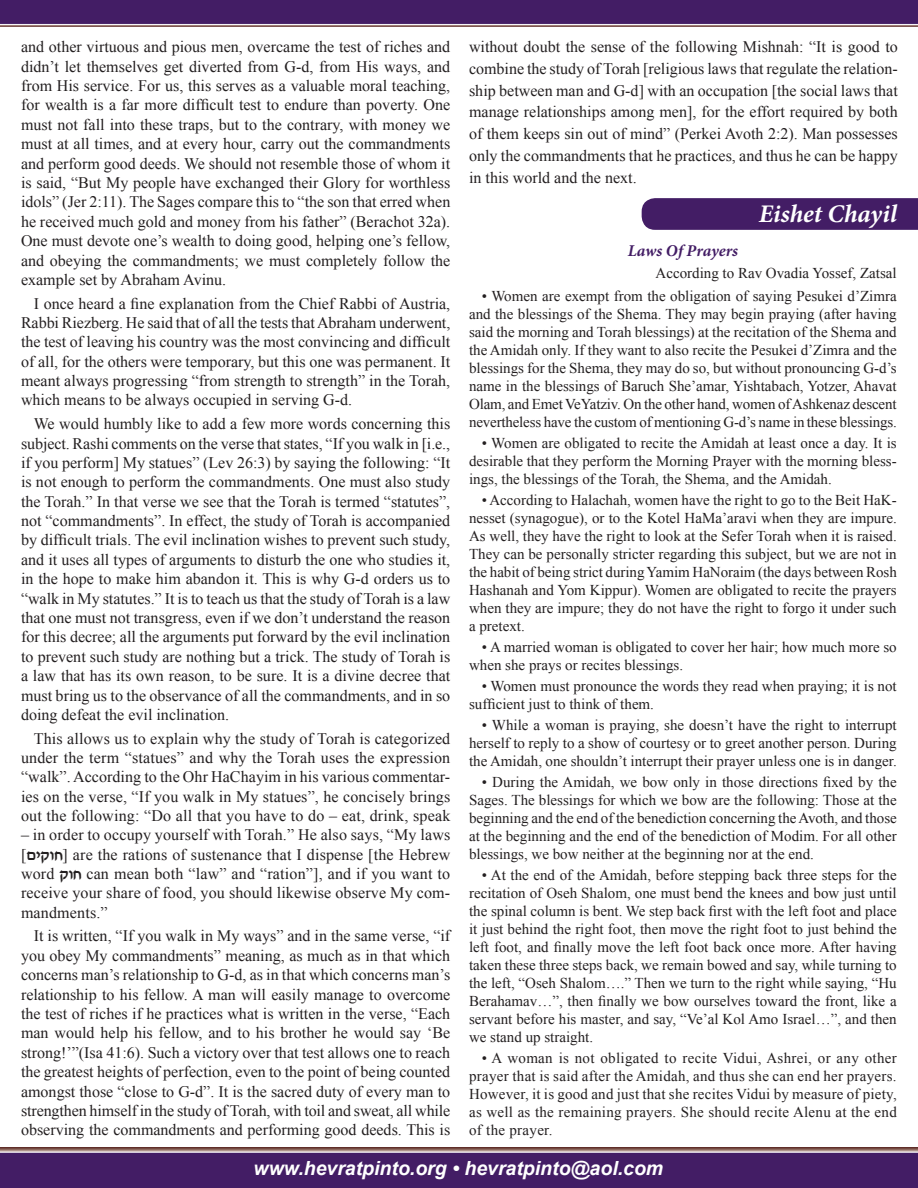
<style>
.page{position:relative;width:918px;height:1188px;background:#fff}
.page>*{position:absolute;margin:0;border:0;box-sizing:border-box;transform-origin:0 0}
.t1{font:italic 700 25.35px "Minion Pro";letter-spacing:-.005em;color:#fff}
.t2{font:italic 700 19.5px "Arial";color:#fff}
.t3{font:italic 700 16.5px "Minion Pro";color:#431d65}
.t4{font:16.05px/19.4px "Times New Roman";color:#231f20;text-align:justify}
.t5{font:15px/18px "Times New Roman";color:#231f20;text-align:justify}
.s1{font-family:"David D Bold"}
</style>
<div class="page">
<svg style="left:0;top:1147px;width:918px;height:41px;background:#502b68"></svg>
<svg style="left:0;top:0;width:918px;height:27px;background:#4f2b6a"></svg>
<svg style="left:642px;top:198px;width:276px;height:32px;background:#462067"></svg>
<p class="t4" style="left:21px;top:37px;width:431px">and other virtuous and pious men, overcame the test of riches and didn’t let themselves get diverted from G-d, from His ways, and from His service. For us, this serves as a valuable moral teaching, for wealth is a far more difficult test to endure than poverty. One must not fall into these traps, but to the contrary, with money we must at all times, and at every hour, carry out the commandments and perform good deeds. We should not resemble those of whom it is said, “But My people have exchanged their Glory for worthless idols” (Jer 2:11). The Sages compare this to “the son that erred when he received much gold and money from his father” (Berachot 32a).<br>One must devote one’s wealth to doing good, helping one’s fellow, and obeying the commandments; we must completely follow the example set by Abraham Avinu.</p>
<p class="t4" style="left:21px;top:293px;width:431px;text-indent:13px">I once heard a fine explanation from the Chief Rabbi of Austria, Rabbi Riezberg. He said that of all the tests that Abraham underwent, the test of leaving his country was the most convincing and difficult of all, for the others were temporary, but this one was permanent. It meant always progressing “from strength to strength” in the Torah, which means to be always occupied in serving G-d.</p>
<p class="t4" style="left:21px;top:414px;width:431px;text-indent:13px">We would humbly like to add a few more words concerning this subject. Rashi comments on the verse that states, “If you walk in [i.e., if you perform] My statues” (Lev 26:3) by saying the following: “It is not enough to perform the commandments. One must also study the Torah.” In that verse we see that the Torah is termed “statutes”, not “commandments”. In effect, the study of Torah is accompanied by difficult trials. The evil inclination wishes to prevent such study, and it uses all types of arguments to disturb the one who studies it, in the hope to make him abandon it. This is why G-d orders us to “walk in My statutes.” It is to teach us that the study of Torah is a law that one must not transgress, even if we don’t understand the reason for this decree; all the arguments put forward by the evil inclination to prevent such study are nothing but a trick. The study of Torah is a law that has its own reason, to be sure. It is a divine decree that must bring us to the observance of all the commandments, and in so doing defeat the evil inclination.</p>
<p class="t4" style="left:21px;top:728px;width:431px;text-indent:13px">This allows us to explain why the study of Torah is categorized under the term “statues” and why the Torah uses the expression “walk”. According to the Ohr HaChayim in his various commentar&shy;ies on the verse, “If you walk in My statues”, he concisely brings out the following: “Do all that you have to do – eat, drink, speak</p>
<p class="t4" style="left:21px;top:825px;width:431px">– in order to occupy yourself with Torah.” He also says, “My laws [<span class="s1">OHEUJ</span>] are the rations of sustenance that I dispense [the Hebrew word <span class="s1">EUJ</span> can mean both “law” and “ration”], and if you want to receive your share of food, you should likewise observe My com&shy;mandments.”</p>
<p class="t4" style="left:21px;top:926px;width:431px;text-indent:13px">It is written, “If you walk in My ways” and in the same verse, “if you obey My commandments” meaning, as much as in that which concerns man’s relationship to G-d, as in that which concerns man’s relationship to his fellow. A man will easily manage to overcome the test of riches if he practices what is written in the verse, “Each man would help his fellow, and to his brother he would say ‘Be strong!’”(Isa 41:6). Such a victory over that test allows one to reach the greatest heights of perfection, even to the point of being counted amongst those “close to G-d”. It is the sacred duty of every man to strengthen himself in the study of Torah, with toil and sweat, all while observing the commandments and performing good deeds. This is</p>
<p class="t4" style="left:469px;top:36px;width:430px;line-height:21.8px">without doubt the sense of the following Mishnah: “It is good to combine the study of Torah [religious laws that regulate the relation&shy;ship between man and G-d] with an occupation [the social laws that manage relationships among men], for the effort required by both of them keeps sin out of mind” (Perkei Avoth 2:2). Man possesses only the commandments that he practices, and thus he can be happy in this world and the next.</p>
<h1 class="t1" style="left:759px;top:196px;width:140px">Eishet Chayil</h1>
<p class="t3" style="left:628px;top:239px;width:112px">Laws Of Prayers</p>
<p class="t5" style="left:656px;top:264px;width:243px">According to Rav Ovadia Yossef, Zatsal</p>
<p class="t5" style="left:469px;top:286px;width:429px;text-indent:13px">• Women are exempt from the obligation of saying Pesukei d’Zimra and the blessings of the Shema. They may begin praying (after having said the morning and Torah blessings) at the recitation of the Shema and the Amidah only. If they want to also recite the Pesukei d’Zimra and the blessings for the Shema, they may do so, but without pronouncing G-d’s name in the blessings of Baruch She’amar, Yishtabach, Yotzer, Ahavat Olam, and Emet VeYatziv. On the other hand, women of Ashkenaz descent nevertheless have the custom of mentioning G-d’s name in these blessings.</p>
<p class="t5" style="left:469px;top:434px;width:429px;text-indent:13px">• Women are obligated to recite the Amidah at least once a day. It is desirable that they perform the Morning Prayer with the morning bless&shy;ings, the blessings of the Torah, the Shema, and the Amidah.</p>
<p class="t5" style="left:469px;top:491px;width:429px;text-indent:13px">• According to Halachah, women have the right to go to the Beit HaK&shy;nesset (synagogue), or to the Kotel HaMa’aravi when they are impure.<br>As well, they have the right to look at the Sefer Torah when it is raised.<br>They can be personally stricter regarding this subject, but we are not in the habit of being strict during Yamim HaNoraim (the days between Rosh Hashanah and Yom Kippur). Women are obligated to recite the prayers when they are impure; they do not have the right to forgo it under such a pretext.</p>
<p class="t5" style="left:469px;top:638px;width:429px;text-indent:13px">• A married woman is obligated to cover her hair; how much more so when she prays or recites blessings.</p>
<p class="t5" style="left:469px;top:677px;width:429px;text-indent:13px">• Women must pronounce the words they read when praying; it is not sufficient just to think of them.</p>
<p class="t5" style="left:469px;top:716px;width:429px;text-indent:13px">• While a woman is praying, she doesn’t have the right to interrupt herself to reply to a show of courtesy or to greet another person. During the Amidah, one shouldn’t interrupt their prayer unless one is in danger.</p>
<p class="t5" style="left:469px;top:773px;width:429px;text-indent:13px">• During the Amidah, we bow only in those directions fixed by the Sages. The blessings for which we bow are the following: Those at the beginning and the end of the benediction concerning the Avoth, and those at the beginning and the end of the benediction of Modim. For all other blessings, we bow neither at the beginning nor at the end.</p>
<p class="t5" style="left:469px;top:866px;width:429px;text-indent:13px">• At the end of the Amidah, before stepping back three steps for the recitation of Oseh Shalom, one must bend the knees and bow just until the spinal column is bent. We step back first with the left foot and place it just behind the right foot, then move the right foot to just behind the left foot, and finally move the left foot back once more. After having taken these three steps back, we remain bowed and say, while turning to the left, “Oseh Shalom….” Then we turn to the right while saying, “Hu Berahamav…”, then finally we bow ourselves toward the front, like a servant before his master, and say, “Ve’al Kol Amo Israel…”, and then we stand up straight.</p>
<p class="t5" style="left:469px;top:1049px;width:429px;text-indent:13px">• A woman is not obligated to recite Vidui, Ashrei, or any other prayer that is said after the Amidah, and thus she can end her prayers.<br>However, it is good and just that she recites Vidui by measure of piety, as well as the remaining prayers. She should recite Alenu at the end of the prayer.</p>
<p class="t2" style="left:254px;top:1155px;width:411px">www.hevratpinto.org • hevratpinto@aol.com</p>
</div>
